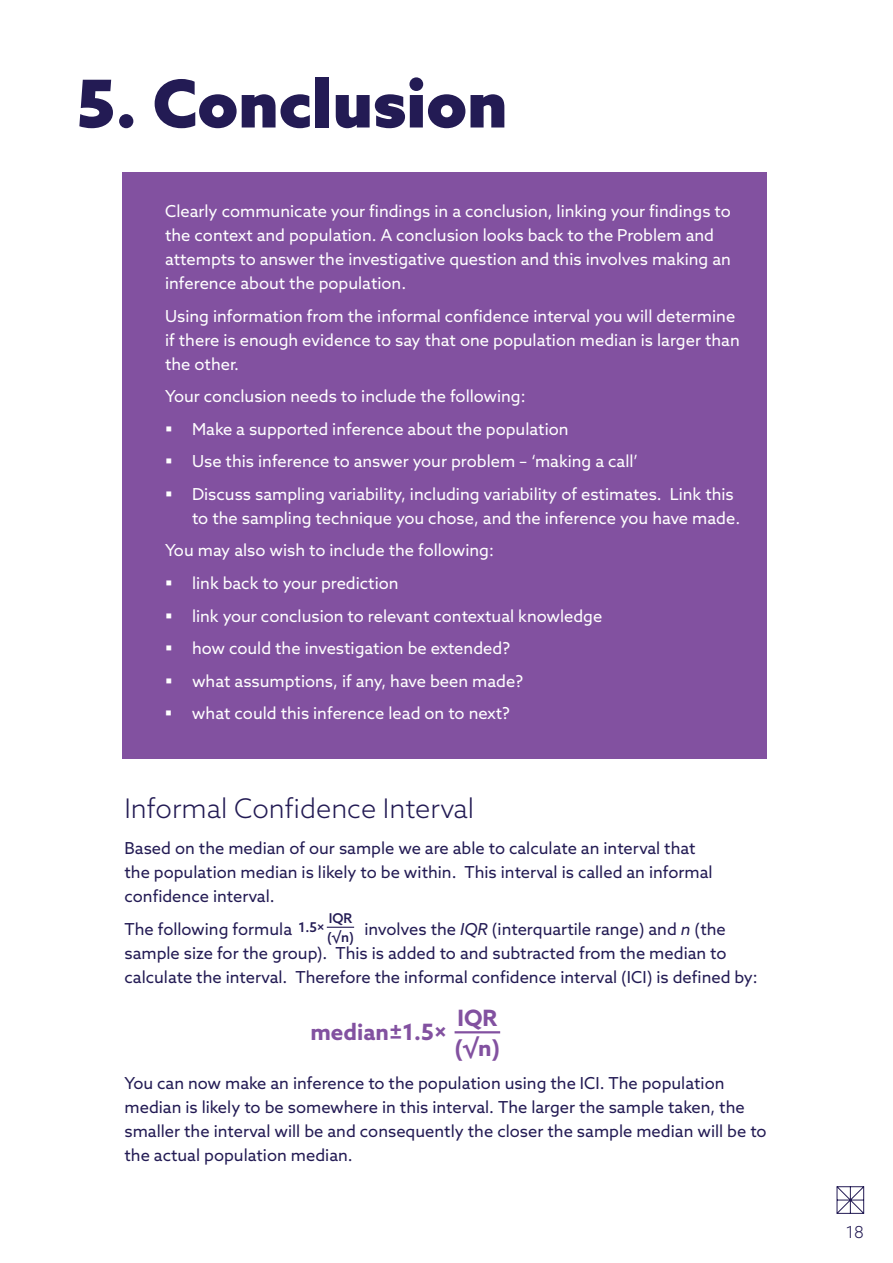
<style>
.page{position:relative;width:893px;height:1263px;background:#fff}
.page>*{position:absolute;margin:0;border:0;box-sizing:border-box;transform-origin:0 0}
.t1{font:900 66px "Azo Sans";color:#231b54}
.t2{font:300 27px "Azo Sans";color:#231b54}
.t3{font:700 22.5px "Azo Sans";color:#8251a0}
.t4{font:16.5px/24px "Azo Sans";color:#fff}
.t5{font:16.5px/24px "Azo Sans";color:#231b54}
.t6{font:300 16.5px "Azo Sans";color:#231b54}
.t7{font:500 13.5px "Azo Sans";color:#231b54}
.s1{font-style:italic}
</style>
<div class="page">
<svg style="left:836px;top:1186px;width:28px;height:28px"></svg>
<div style="left:123px;top:172px;width:644px;height:586px;background:#8251a0"></div>
<hr style="left:455px;top:1031px;width:45px;height:2px;background:#8251a0">
<svg style="left:327px;top:927px;width:27px;height:1px"></svg>
<h1 class="t1" style="left:77px;top:60px;width:433px">5. Conclusion</h1>
<p class="t4" style="left:165px;top:199px;width:567px">Clearly communicate your findings in a conclusion, linking your findings to the context and population. A conclusion looks back to the Problem and attempts to answer the investigative question and this involves making an inference about the population.</p>
<p class="t4" style="left:165px;top:304px;width:576px">Using information from the informal confidence interval you will determine if there is enough evidence to say that one population median is larger than the other.</p>
<p class="t4" style="left:165px;top:384px;width:362px">Your conclusion needs to include the following:</p>
<p class="t4" style="left:165px;top:417px;width:405px">▪ Make a supported inference about the population</p>
<p class="t4" style="left:165px;top:449px;width:474px">▪ Use this inference to answer your problem – ‘making a call’</p>
<p class="t4" style="left:192px;top:482px;width:550px;text-indent:-27px">▪ Discuss sampling variability, including variability of estimates. Link this to the sampling technique you chose, and the inference you have made.</p>
<p class="t4" style="left:165px;top:538px;width:330px">You may also wish to include the following:</p>
<p class="t4" style="left:165px;top:571px;width:235px">▪ link back to your prediction</p>
<p class="t4" style="left:165px;top:603px;width:439px">▪ link your conclusion to relevant contextual knowledge</p>
<p class="t4" style="left:165px;top:636px;width:347px">▪ how could the investigation be extended?</p>
<p class="t4" style="left:165px;top:668px;width:360px">▪ what assumptions, if any, have been made?</p>
<p class="t4" style="left:165px;top:701px;width:346px">▪ what could this inference lead on to next?</p>
<h2 class="t2" style="left:124px;top:790px;width:351px">Informal Confidence Interval</h2>
<p class="t5" style="left:124px;top:836px;width:590px">Based on the median of our sample we are able to calculate an interval that the population median is likely to be within. This interval is called an informal confidence interval.</p>
<p class="t5" style="left:124px;top:917px;width:169px">The following formula</p>
<p class="t7" style="left:329px;top:910px;width:25px">IQR</p>
<p class="t7" style="left:298px;top:918px;width:28px">1.5×</p>
<p class="t5" style="left:124px;top:917px;width:635px;text-indent:240px">involves the <span class="s1">IQR</span> (interquartile range) and <span class="s1">n</span> (the sample size for the group). This is added to and subtracted from the median to calculate the interval. Therefore the informal confidence interval (ICI) is defined by:</p>
<p class="t7" style="left:327px;top:928px;width:28px">(√n)</p>
<h3 class="t3" style="left:310px;top:1016px;width:138px">median±1.5×</h3>
<h3 class="t3" style="left:457px;top:1003px;width:41px">IQR</h3>
<h3 class="t3" style="left:455px;top:1033px;width:47px">(√n)</h3>
<p class="t5" style="left:124px;top:1071px;width:644px">You can now make an inference to the population using the ICI. The population median is likely to be somewhere in this interval. The larger the sample taken, the smaller the interval will be and consequently the closer the sample median will be to the actual population median.</p>
<p class="t6" style="left:846px;top:1221px;width:20px">18</p>
</div>
